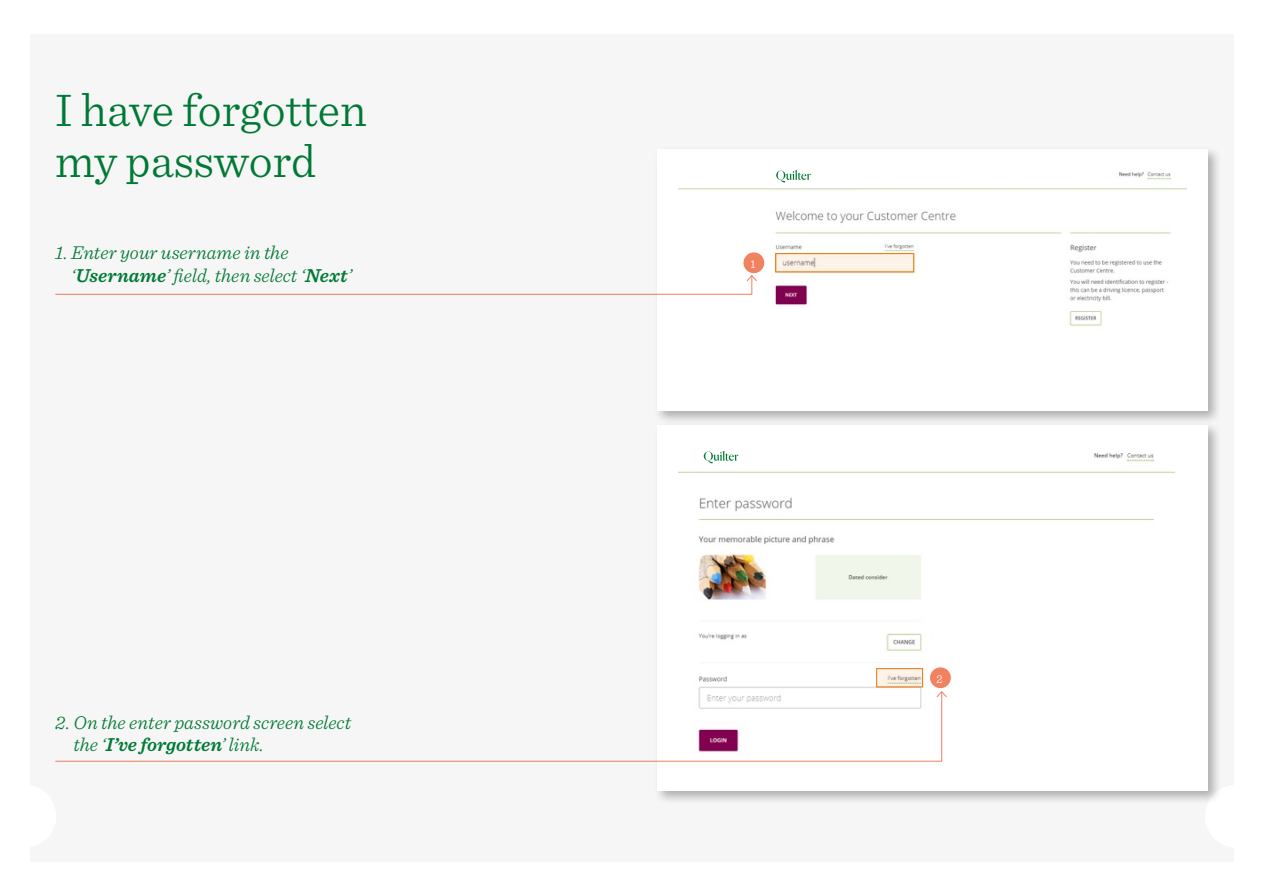
<style>
.page{position:relative;width:1263px;height:893px;background:#fff}
.page>*{position:absolute;margin:0;border:0;box-sizing:border-box;transform-origin:0 0}
.t1{font:300 48px/51px "Sentinel";letter-spacing:-.005em;color:#007935}
.t2{font:italic 300 19.5px/22.5px "Sentinel";color:#007935}
.t3{font:300 12px "Sentinel";color:#fff}
.s1{font-weight:600}
</style>
<div class="page">
<div style="left:30px;top:34px;width:1203px;height:827px;background:#f6f6f6"></div>
<div style="left:653px;top:421px;width:569px;height:384px;background:#000;opacity:.3"></div>
<div style="left:657px;top:425px;width:551px;height:366px;background:#fff"></div>
<div style="left:653px;top:146px;width:569px;height:279px;background:#000;opacity:.3"></div>
<div style="left:657px;top:150px;width:551px;height:261px;background:#fff"></div>
<img style="left:678px;top:171px;width:508px;height:155px">
<img style="left:678px;top:453px;width:498px;height:309px">
<svg style="left:775px;top:253px;width:139px;height:19px;background:#f7e2ce"></svg>
<svg style="left:876px;top:668px;width:47px;height:19px"></svg>
<div style="left:743px;top:252px;width:22px;height:22px;background:#f08262;border-radius:50%"></div>
<div style="left:743px;top:251px;width:22px;height:23px;border:1px solid #fff;border-radius:50%"></div>
<div style="left:929px;top:667px;width:22px;height:22px;background:#f08262;border-radius:50%"></div>
<div style="left:929px;top:666px;width:23px;height:23px;border:1px solid #fff;border-radius:50%"></div>
<svg style="left:55px;top:691px;width:887px;height:71px"></svg>
<svg style="left:936px;top:691px;width:11px;height:7px"></svg>
<svg style="left:55px;top:275px;width:703px;height:20px"></svg>
<div style="left:770px;top:161px;width:90px;height:27px;background:#fff"></div>
<svg style="left:776px;top:170px;width:35px;height:12px"></svg>
<div style="left:698px;top:442px;width:89px;height:27px;background:#fff"></div>
<svg style="left:704px;top:451px;width:34px;height:12px"></svg>
<h1 class="t1" style="left:55px;top:81px;width:313px">I have forgotten my password</h1>
<p class="t2" style="left:71px;top:240px;width:283px;text-indent:-16px">1. Enter your username in the ‘<span class="s1">Username</span>’ field, then select ‘<span class="s1">Next</span>’</p>
<p class="t2" style="left:73px;top:710px;width:279px;text-indent:-18px">2. On the enter password screen select the ‘<span class="s1">I’ve forgotten</span>’ link.</p>
<p class="t3" style="left:750px;top:255px;width:7px">1</p>
<p class="t3" style="left:936px;top:670px;width:8px">2</p>
</div>
